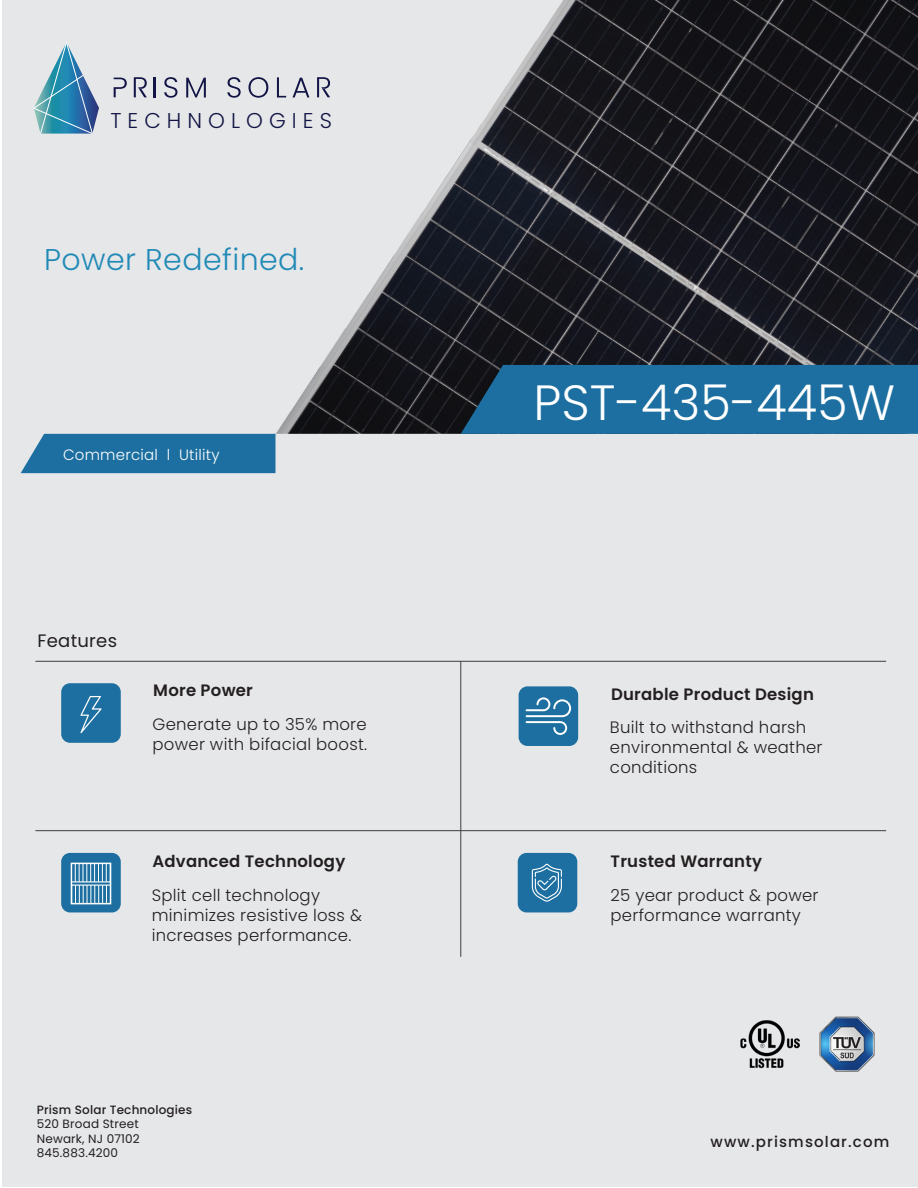
<style>
.page{position:relative;width:918px;height:1188px;background:#fff}
.page>*{position:absolute;margin:0;border:0;box-sizing:border-box;transform-origin:0 0}
.t1{font:300 49.5px "Poppins";color:#fff}
.t2{font:300 30px "Poppins";letter-spacing:.015em;color:#218ab7}
.t3{font:300 21.45px "Poppins";letter-spacing:.285em;color:#121545}
.t4{font:18px "Poppins";letter-spacing:.015em;color:#231f20}
.t5{font:300 16.5px/19.8px "Poppins";letter-spacing:.015em;color:#231f20}
.t6{font:600 16.5px "Poppins";letter-spacing:.015em;color:#231f20}
.t7{font:500 15px "Poppins";letter-spacing:.075em;color:#231f20}
.t8{font:300 15px "Poppins";letter-spacing:.015em;color:#fff}
.t9{font:12px/14.4px "Poppins";letter-spacing:.015em;color:#231f20;text-align:justify}
.t10{font:500 12px "Poppins";letter-spacing:.015em;color:#231f20}
</style>
<div class="page">
<div style="left:2px;top:0;width:916px;height:1186px;background:#e6e7e9"></div>
<svg style="left:34px;top:42px;width:65px;height:92px"></svg>
<svg style="left:114px;top:78px;width:5px;height:19px"></svg>
<img style="left:119px;top:0;width:799px;height:434px">
<div style="left:461px;top:365px;width:457px;height:69px;background:#1c6fa0"></div>
<hr style="left:35px;top:661px;width:851px;height:1px;background:#3e3e3f">
<hr style="left:35px;top:830px;width:851px;height:1px;background:#3e3e3f">
<div style="left:61px;top:683px;width:60px;height:60px;background:#1c6fa0;border-radius:9px"></div>
<div style="left:61px;top:853px;width:60px;height:59px;background:#1c6fa0;border-radius:9px"></div>
<div style="left:518px;top:853px;width:59px;height:59px;background:#1c6fa0;border-radius:9px"></div>
<div style="left:519px;top:686px;width:59px;height:60px;background:#1c6fa0;border-radius:9px"></div>
<hr style="left:461px;top:661px;width:1px;height:296px;background:#3e3e3f">
<img style="left:819px;top:1016px;width:56px;height:56px">
<img style="left:741px;top:1020px;width:58px;height:49px">
<svg style="left:532px;top:864px;width:30px;height:38px"></svg>
<svg style="left:80px;top:696px;width:22px;height:37px"></svg>
<svg style="left:74px;top:866px;width:34px;height:35px"></svg>
<div style="left:71px;top:863px;width:40px;height:41px;border:2px solid #fff"></div>
<div style="left:21px;top:434px;width:254px;height:39px;background:#1c6fa0"></div>
<svg style="left:526px;top:697px;width:45px;height:38px"></svg>
<h3 class="t3" style="left:110px;top:108px;width:223px">TECHNOLOGIES</h3>
<h2 class="t2" style="left:44px;top:242px;width:262px">Power Redefined.</h2>
<p class="t8" style="left:63px;top:446px;width:158px">Commercial l Utility</p>
<p class="t4" style="left:38px;top:630px;width:81px">Features</p>
<p class="t6" style="left:153px;top:680px;width:101px">More Power</p>
<p class="t5" style="left:153px;top:715px;width:216px">Generate up to 35% more power with bifacial boost.</p>
<p class="t6" style="left:152px;top:852px;width:194px">Advanced Technology</p>
<h1 class="t1" style="left:533px;top:373px;width:363px">PST-435-445W</h1>
<p class="t6" style="left:611px;top:685px;width:204px">Durable Product Design</p>
<p class="t5" style="left:610px;top:718px;width:214px">Built to withstand harsh environmental &amp; weather conditions</p>
<p class="t6" style="left:611px;top:852px;width:153px">Trusted Warranty</p>
<p class="t5" style="left:152px;top:885px;width:212px">Split cell technology minimizes resistive loss &amp; increases performance.</p>
<p class="t5" style="left:611px;top:885px;width:210px">25 year product &amp; power performance warranty</p>
<p class="t10" style="left:37px;top:1103px;width:157px">Prism Solar Technologies</p>
<p class="t9" style="left:37px;top:1117px;width:105px">520 Broad Street Newark, NJ 07102<br>845.883.4200</p>
<p class="t7" style="left:711px;top:1133px;width:180px">www.prismsolar.com</p>
</div>
